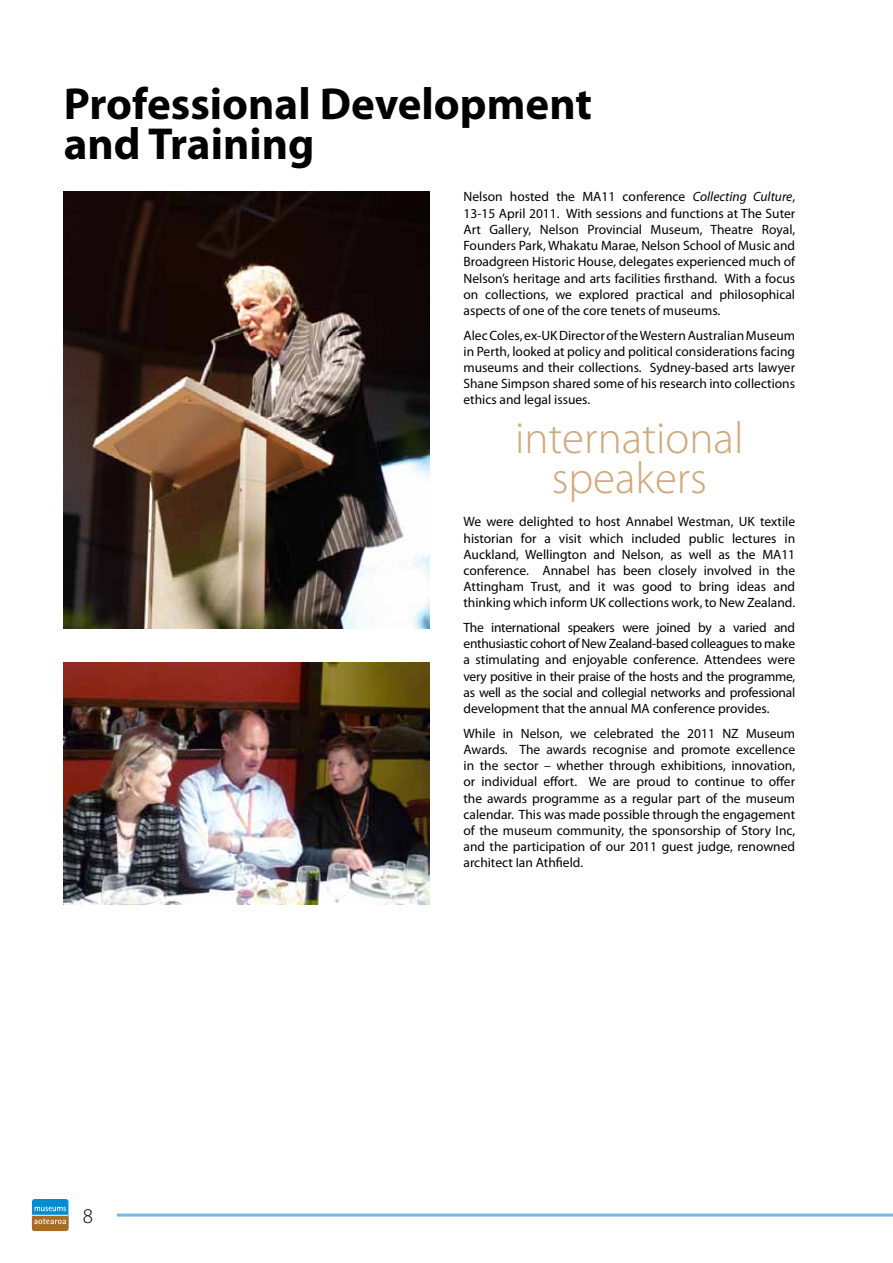
<style>
.page{position:relative;width:893px;height:1263px;background:#fff}
.page>*{position:absolute;margin:0;border:0;box-sizing:border-box;transform-origin:0 0}
.t1{font:700 45px/40.5px "Myriad Pro";color:#000}
.t2{font:300 45px/40.5px "Myriad Pro";color:#cea97d;text-align:center}
.t3{font:300 21px "Myriad Pro";color:#000}
.t4{font:13.5px/16.2px "Myriad Pro";color:#000;text-align:justify}
.s1{font-style:italic}
</style>
<div class="page">
<div style="left:32px;top:1199px;width:36px;height:32px;background:#008cd2;border-radius:3px"></div>
<svg style="left:32px;top:1207px;width:36px;height:24px"></svg>
<hr style="left:32px;top:1215px;width:36px;height:1px;background:#fff">
<hr style="left:117px;top:1213px;width:776px;height:3px;background:#78b8e5">
<img style="left:64px;top:191px;width:366px;height:437px">
<img style="left:64px;top:662px;width:366px;height:242px">
<h1 class="t1" style="left:64px;top:82px;width:530px">Professional Development and Training</h1>
<p class="t4" style="left:463px;top:189px;width:333px">Nelson hosted the MA11 conference <span class="s1">Collecting Culture</span>, 13-15 April 2011. With sessions and functions at The Suter Art Gallery, Nelson Provincial Museum, Theatre Royal, Founders Park, Whakatu Marae, Nelson School of Music and Broadgreen Historic House, delegates experienced much of Nelson’s heritage and arts facilities firsthand. With a focus on collections, we explored practical and philosophical aspects of one of the core tenets of museums.</p>
<p class="t4" style="left:463px;top:327px;width:333px">Alec Coles, ex-UK Director of the Western Australian Museum in Perth, looked at policy and political considerations facing museums and their collections. Sydney-based arts lawyer Shane Simpson shared some of his research into collections ethics and legal issues.</p>
<h1 class="t2" style="left:515px;top:417px;width:230px">international speakers</h1>
<h2 class="t3" style="left:83px;top:1203px;width:12px">8</h2>
<p class="t4" style="left:463px;top:513px;width:333px">We were delighted to host Annabel Westman, UK textile historian for a visit which included public lectures in Auckland, Wellington and Nelson, as well as the MA11 conference. Annabel has been closely involved in the Attingham Trust, and it was good to bring ideas and thinking which inform UK collections work, to New Zealand.</p>
<p class="t4" style="left:463px;top:619px;width:333px">The international speakers were joined by a varied and enthusiastic cohort of New Zealand-based colleagues to make a stimulating and enjoyable conference. Attendees were very positive in their praise of the hosts and the programme, as well as the social and collegial networks and professional development that the annual MA conference provides.</p>
<p class="t4" style="left:463px;top:725px;width:333px">While in Nelson, we celebrated the 2011 NZ Museum Awards. The awards recognise and promote excellence in the sector – whether through exhibitions, innovation, or individual effort. We are proud to continue to offer the awards programme as a regular part of the museum calendar. This was made possible through the engagement of the museum community, the sponsorship of Story Inc, and the participation of our 2011 guest judge, renowned architect Ian Athfield.</p>
</div>
